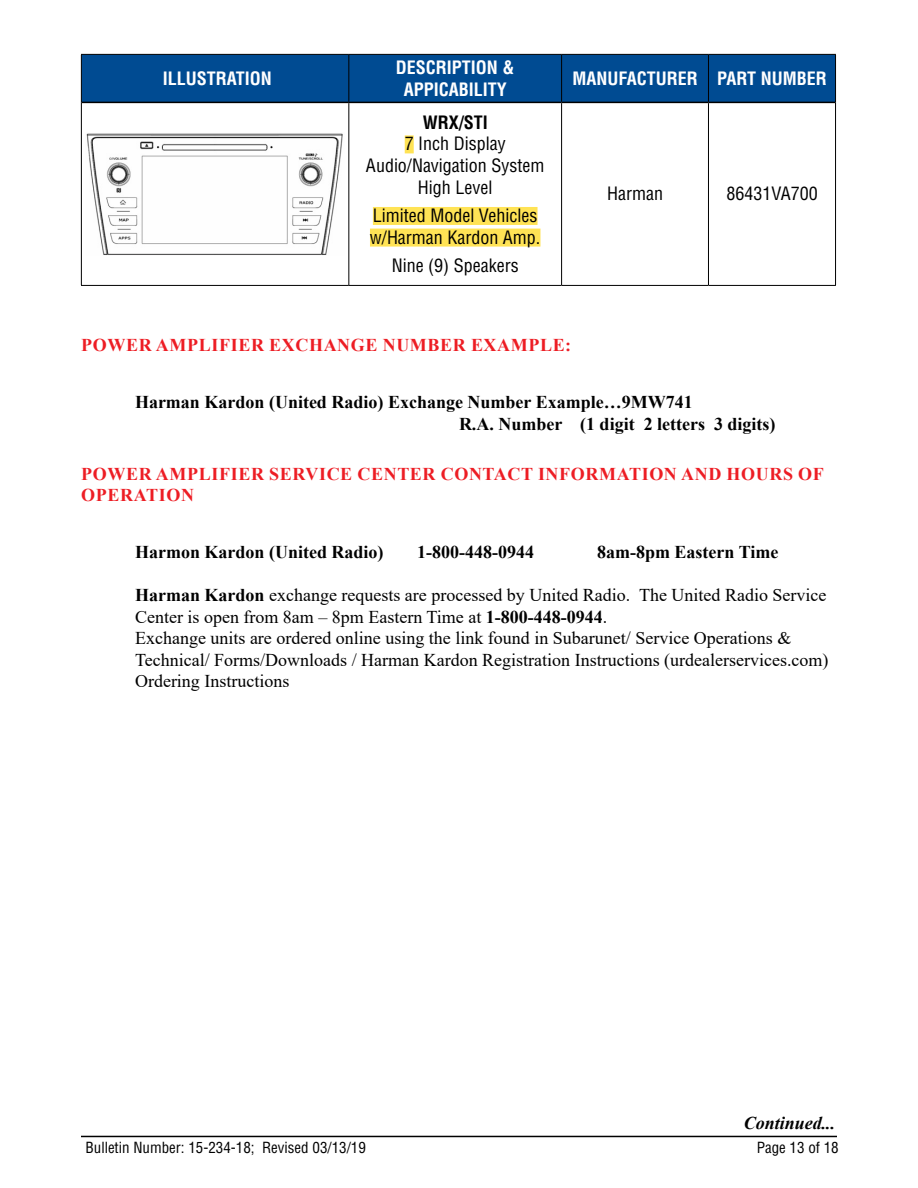
<style>
.page{position:relative;width:918px;height:1188px;background:#fff}
.page>*{position:absolute;margin:0;border:0;box-sizing:border-box;transform-origin:0 0}
.t1{font:18px/21.6px "Times New Roman";color:#000}
.t2{font:700 18px/21.6px "Times New Roman";color:#000}
.t3{font:condensed 18px/21.6px "Helvetica LT Std";color:#000;text-align:center}
.t4{font:700 18px/21.6px "Times New Roman";letter-spacing:.035em;color:#ed1d24}
.t5{font:700 condensed 18px/21.6px "Helvetica LT Std";color:#fff;text-align:center}
.t6{font:italic 700 18px "Times New Roman";color:#000}
.t7{font:700 condensed 18px "Helvetica LT Std";color:#000}
.t8{font:condensed 15px "Helvetica LT Std";color:#000}
.s1{font-weight:700}
</style>
<div class="page">
<hr style="left:81px;top:1136px;width:756px;height:1px;background:#000">
<div style="left:82px;top:55px;width:753px;height:47px;background:#004b92"></div>
<hr style="left:81px;top:54px;width:268px;height:1px;background:#000">
<hr style="left:81px;top:55px;width:1px;height:47px;background:#000">
<hr style="left:349px;top:54px;width:213px;height:1px;background:#000">
<hr style="left:348px;top:55px;width:1px;height:47px;background:#000">
<hr style="left:562px;top:54px;width:146px;height:1px;background:#000">
<hr style="left:561px;top:55px;width:1px;height:47px;background:#000">
<hr style="left:708px;top:54px;width:128px;height:1px;background:#000">
<hr style="left:708px;top:55px;width:1px;height:47px;background:#000">
<hr style="left:835px;top:55px;width:1px;height:47px;background:#000">
<hr style="left:81px;top:102px;width:1px;height:183px;background:#000">
<hr style="left:348px;top:103px;width:1px;height:182px;background:#000">
<hr style="left:561px;top:103px;width:1px;height:182px;background:#000">
<hr style="left:708px;top:103px;width:1px;height:182px;background:#000">
<hr style="left:835px;top:102px;width:1px;height:183px;background:#000">
<hr style="left:81px;top:285px;width:268px;height:1px;background:#000">
<hr style="left:349px;top:285px;width:213px;height:1px;background:#000">
<hr style="left:562px;top:285px;width:146px;height:1px;background:#000">
<hr style="left:708px;top:285px;width:128px;height:1px;background:#000">
<hr style="left:82px;top:102px;width:267px;height:1px;background:#000">
<hr style="left:349px;top:102px;width:213px;height:1px;background:#000">
<hr style="left:562px;top:102px;width:146px;height:1px;background:#000">
<hr style="left:708px;top:102px;width:127px;height:1px;background:#000">
<img style="left:86px;top:133px;width:257px;height:122px">
<div style="left:405px;top:135px;width:9px;height:18px;background:#ffe355"></div>
<div style="left:373px;top:207px;width:165px;height:18px;background:#ffe355"></div>
<div style="left:370px;top:229px;width:170px;height:18px;background:#ffe355"></div>
<p class="t5" style="left:163px;top:67px;width:111px">ILLUSTRATION</p>
<p class="t5" style="left:396px;top:57px;width:120px">DESCRIPTION &amp;<br>APPICABILITY</p>
<p class="t5" style="left:572px;top:67px;width:256px">MANUFACTURER PART NUMBER</p>
<p class="t7" style="left:423px;top:111px;width:67px">WRX/STI</p>
<p class="t3" style="left:366px;top:133px;width:180px">7 Inch Display<br>Audio/Navigation System<br>High Level</p>
<p class="t3" style="left:370px;top:205px;width:172px;text-align:left">Limited Model Vehicles w/Harman Kardon Amp.</p>
<p class="t3" style="left:392px;top:254px;width:128px">Nine (9) Speakers</p>
<p class="t3" style="left:607px;top:183px;width:57px">Harman</p>
<p class="t3" style="left:726px;top:183px;width:93px">86431VA700</p>
<p class="t4" style="left:81px;top:334px;width:491px">POWER AMPLIFIER EXCHANGE NUMBER EXAMPLE:</p>
<p class="t2" style="left:459px;top:391px;width:318px;text-indent:-324px">Harman Kardon (United Radio) Exchange Number Example…9MW741<br>R.A. Number (1 digit 2 letters 3 digits)</p>
<p class="t4" style="left:81px;top:462px;width:744px">POWER AMPLIFIER SERVICE CENTER CONTACT INFORMATION AND HOURS OF<br>OPERATION</p>
<p class="t2" style="left:135px;top:541px;width:250px">Harmon Kardon (United Radio)</p>
<p class="t2" style="left:417px;top:541px;width:118px">1-800-448-0944</p>
<p class="t2" style="left:597px;top:541px;width:183px">8am-8pm Eastern Time</p>
<p class="t1" style="left:135px;top:584px;width:695px"><span class="s1">Harman Kardon</span> exchange requests are processed by United Radio. The United Radio Service Center is open from 8am – 8pm Eastern Time at <span class="s1">1-800-448-0944</span>.<br>Exchange units are ordered online using the link found in Subarunet/ Service Operations &amp; Technical/ Forms/Downloads / Harman Kardon Registration Instructions (urdealerservices.com)<br>Ordering Instructions</p>
<p class="t6" style="left:744px;top:1111px;width:93px">Continued...</p>
<p class="t8" style="left:86px;top:1138px;width:282px">Bulletin Number: 15-234-18; Revised 03/13/19</p>
<p class="t8" style="left:757px;top:1138px;width:84px">Page 13 of 18</p>
</div>
